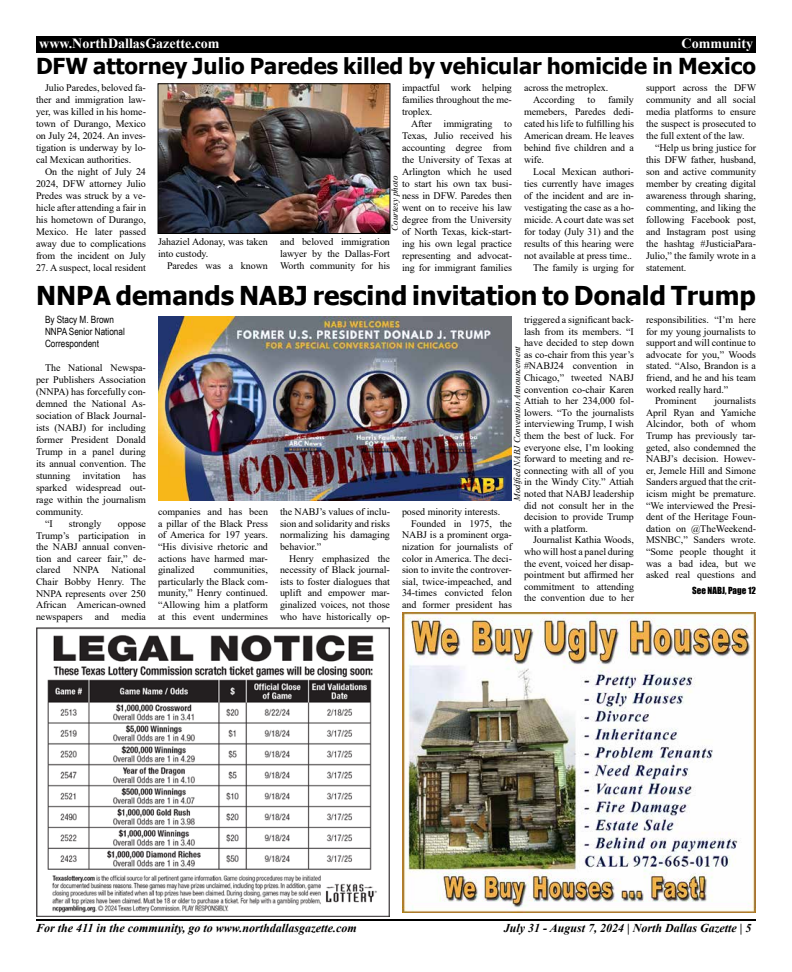
<style>
.page{position:relative;width:792px;height:972px;background:#fff}
.page>*{position:absolute;margin:0;border:0;box-sizing:border-box;transform-origin:0 0}
.t1{font:700 26px "Tahoma";color:#000}
.t2{font:700 22px "Tahoma";color:#000}
.t3{font:700 14px "Times New Roman";color:#fff}
.t4{font:italic 700 12px "Times New Roman";color:#000}
.t5{font:10px/11.6px "Times New Roman";color:#000;text-align:justify}
.t6{font:10px/12px "Arial Narrow";color:#000}
.t7{font:italic 9px "Times New Roman";color:#000}
.t8{font:9px "Impact";color:#000}
</style>
<div class="page">
<div style="left:36px;top:36px;width:720px;height:17px;background:#000"></div>
<hr style="left:36px;top:919px;width:720px;height:2px;background:#000">
<img style="left:402px;top:613px;width:354px;height:299px">
<img style="left:36px;top:628px;width:354px;height:288px">
<img style="left:160px;top:85px;width:228px;height:147px">
<div style="left:158px;top:83px;width:232px;height:151px;border:1px solid #000"></div>
<img style="left:158px;top:316px;width:354px;height:185px">
<h3 class="t3" style="left:39px;top:33px;width:182px">www.NorthDallasGazette.com</h3>
<h3 class="t3" style="left:682px;top:33px;width:73px">Community</h3>
<h2 class="t2" style="left:36px;top:50px;width:721px">DFW attorney Julio Paredes killed by vehicular homicide in Mexico</h2>
<p class="t5" style="left:36px;top:81px;width:111px;line-height:12px;text-indent:9px">Julio Paredes, beloved fa&shy;ther and immigration law&shy;yer, was killed in his home&shy;town of Durango, Mexico on July 24, 2024. An inves&shy;tigation is underway by lo&shy;cal Mexican authorities.</p>
<p class="t5" style="left:36px;top:165px;width:112px;line-height:12px;text-indent:9px">On the night of July 24<br>2024, DFW attorney Julio Predes was struck by a ve&shy;hicle after attending a fair in his hometown of Durango, Mexico. He later passed away due to complications from the incident on July</p>
<p class="t5" style="left:36px;top:261px;width:111px">27. A suspect, local resident</p>
<p class="t5" style="left:158px;top:236px;width:111px;line-height:12px">Jahaziel Adonay, was taken into custody.</p>
<p class="t5" style="left:167px;top:260px;width:102px">Paredes was a known</p>
<p class="t5" style="left:402px;top:81px;width:111px;line-height:12px">impactful work helping families throughout the me&shy;troplex.</p>
<p class="t5" style="left:402px;top:117px;width:112px;line-height:12px;text-indent:9px">After immigrating to Texas, Julio received his accounting degree from the University of Texas at Arlington which he used to start his own tax busi&shy;ness in DFW. Paredes then went on to receive his law degree from the University of North Texas, kick-start&shy;ing his own legal practice representing and advocat&shy;ing for immigrant families</p>
<p class="t7" style="left:389px;top:231px;width:57px;rotate:-90deg">Courtesy photo</p>
<p class="t5" style="left:280px;top:236px;width:111px;line-height:12px">and beloved immigration lawyer by the Dallas-Fort Worth community for his</p>
<p class="t5" style="left:533px;top:81px;width:77px;line-height:12px;text-indent:-9px">across the metroplex.<br>According</p>
<p class="t5" style="left:524px;top:93px;width:111px;line-height:12px;text-indent:84px">family memebers, Paredes dedi&shy;cated his life to fulfilling his American dream. He leaves behind five children and a wife.</p>
<p class="t5" style="left:524px;top:165px;width:112px;line-height:12px;text-align:right">Local Mexican authori&shy;ties currently have images of the incident and are in&shy;vestigating the case as a ho&shy;micide. A court date was set for today (July 31) and the results of this hearing were not available at press time..<br>The family is urging for</p>
<p class="t5" style="left:588px;top:93px;width:9px">to</p>
<p class="t5" style="left:646px;top:81px;width:112px;line-height:12px">support across the DFW community and all social media platforms to ensure the suspect is prosecuted to the full extent of the law.</p>
<p class="t5" style="left:646px;top:141px;width:112px;line-height:12px;text-indent:9px">“Help us bring justice for this DFW father, husband, son and active community member by creating digital awareness through sharing, commenting, and liking the following Facebook post, and Instagram post using the hashtag #JusticiaPara-Julio,” the family wrote in a statement.</p>
<h1 class="t1" style="left:36px;top:277px;width:722px">NNPA demands NABJ rescind invitation to Donald Trump</h1>
<p class="t6" style="left:45px;top:313px;width:81px">By Stacy M. Brown<br>NNPA Senior National<br>Correspondent</p>
<p class="t5" style="left:45px;top:362px;width:102px">The National Newspa-</p>
<p class="t5" style="left:36px;top:374px;width:111px">per Publishers Association</p>
<p class="t5" style="left:36px;top:386px;width:111px">(NNPA) has forcefully con-</p>
<p class="t5" style="left:36px;top:398px;width:111px">demned the National As-</p>
<p class="t5" style="left:36px;top:410px;width:111px">sociation of Black Journal-</p>
<p class="t5" style="left:36px;top:422px;width:111px">ists (NABJ) for including</p>
<p class="t5" style="left:36px;top:434px;width:111px">former President Donald</p>
<p class="t5" style="left:36px;top:446px;width:111px">Trump in a panel during</p>
<p class="t5" style="left:36px;top:458px;width:111px">its annual convention. The</p>
<p class="t5" style="left:36px;top:470px;width:111px">stunning invitation has</p>
<p class="t5" style="left:36px;top:482px;width:111px">sparked widespread out-</p>
<p class="t5" style="left:36px;top:494px;width:111px">rage within the journalism</p>
<p class="t5" style="left:36px;top:506px;width:49px">community.</p>
<p class="t5" style="left:45px;top:517px;width:9px">“I</p>
<p class="t5" style="left:69px;top:517px;width:34px">strongly</p>
<p class="t5" style="left:524px;top:314px;width:111px">triggered a significant back&shy;lash from its members. “I have decided to step down as co-chair from this year’s #NABJ24 convention in Chicago,” tweeted NABJ convention co-chair Karen Attiah to her 234,000 fol&shy;lowers. “To the journalists interviewing Trump, I wish them the best of luck. For everyone else, I’m looking forward to meeting and re&shy;connecting with all of you in the Windy City.” Attiah noted that NABJ leadership did not consult her in the decision to provide Trump with a platform.</p>
<p class="t5" style="left:524px;top:534px;width:112px;text-indent:9px">Journalist Kathia Woods, who will host a panel during the event, voiced her disap&shy;pointment but affirmed her commitment to attending the convention due to her</p>
<p class="t5" style="left:646px;top:314px;width:111px">responsibilities. “I’m here</p>
<p class="t5" style="left:646px;top:325px;width:111px">for my young journalists to</p>
<p class="t5" style="left:646px;top:337px;width:111px">support and will continue to</p>
<p class="t5" style="left:646px;top:348px;width:111px">advocate for you,” Woods</p>
<p class="t5" style="left:646px;top:360px;width:111px">stated. “Also, Brandon is a</p>
<p class="t5" style="left:646px;top:372px;width:111px">friend, and he and his team</p>
<p class="t5" style="left:646px;top:383px;width:84px">worked really hard.”</p>
<p class="t5" style="left:655px;top:395px;width:43px">Prominent</p>
<p class="t7" style="left:511px;top:501px;width:156px;rotate:-90deg">Modified NABJ Convention Announcement</p>
<p class="t5" style="left:646px;top:395px;width:112px;text-indent:68px">journalists April Ryan and Yamiche Alcindor, both of whom Trump has previously tar&shy;geted, also condemned the NABJ’s decision. Howev&shy;er, Jemele Hill and Simone Sanders argued that the crit&shy;icism might be premature. “We interviewed the Presi&shy;dent of the Heritage Foun&shy;dation on @TheWeekend-MSNBC,” Sanders wrote. “Some people thought it was a bad idea, but we asked real questions and</p>
<p class="t5" style="left:158px;top:506px;width:111px">companies and has been a pillar of the Black Press of America for 197 years. “His divisive rhetoric and actions have harmed mar&shy;ginalized</p>
<p class="t5" style="left:280px;top:506px;width:111px">the NABJ’s values of inclu&shy;sion and solidarity and risks normalizing his damaging behavior.”</p>
<p class="t5" style="left:280px;top:552px;width:111px;text-indent:9px">Henry emphasized the necessity of Black journal&shy;ists to foster dialogues that uplift and empower mar&shy;ginalized voices, not those who have historically op-</p>
<p class="t5" style="left:402px;top:506px;width:100px">posed minority interests.</p>
<p class="t5" style="left:411px;top:517px;width:102px">Founded in 1975, the</p>
<p class="t5" style="left:402px;top:529px;width:111px">NABJ is a prominent orga-</p>
<p class="t5" style="left:402px;top:541px;width:111px">nization for journalists of</p>
<p class="t5" style="left:402px;top:552px;width:112px">color in America. The deci-</p>
<p class="t5" style="left:402px;top:564px;width:111px">sion to invite the controver-</p>
<p class="t5" style="left:402px;top:575px;width:111px">sial, twice-impeached, and</p>
<p class="t5" style="left:402px;top:587px;width:111px">34-times convicted felon</p>
<p class="t5" style="left:402px;top:599px;width:111px">and former president has</p>
<p class="t5" style="left:36px;top:517px;width:111px;text-indent:82px">oppose Trump’s participation in the NABJ annual conven&shy;tion and career fair,” de&shy;clared</p>
<p class="t5" style="left:158px;top:564px;width:112px;text-indent:56px">communities, particularly the Black com&shy;munity,” Henry continued. “Allowing him a platform at this event undermines</p>
<p class="t5" style="left:36px;top:564px;width:111px;text-indent:37px">NNPA National Chair Bobby Henry. The NNPA represents over 250<br>African American-owned newspapers and media</p>
<p class="t8" style="left:692px;top:583px;width:65px">See NABJ, Page 12</p>
<p class="t4" style="left:36px;top:920px;width:322px">For the 411 in the community, go to www.northdallasgazette.com</p>
<p class="t4" style="left:504px;top:920px;width:249px">July 31 - August 7, 2024 | North Dallas Gazette | 5</p>
</div>
